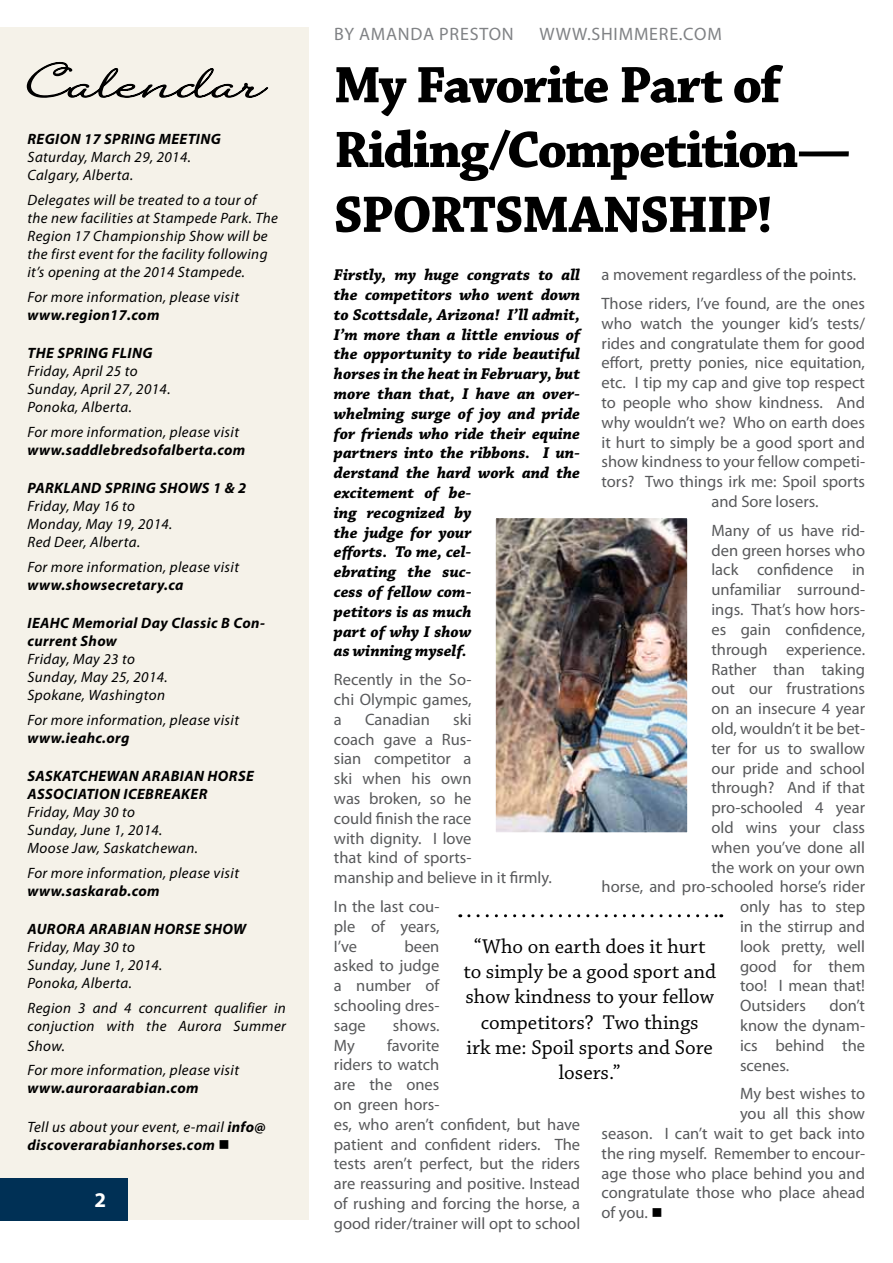
<style>
.page{position:relative;width:893px;height:1263px;background:#fff}
.page>*{position:absolute;margin:0;border:0;box-sizing:border-box;transform-origin:0 0}
.t1{font:100 57px "Quilline Script";color:#000}
.t2{font:700 54px/64.8px "Chaparral Pro";letter-spacing:-.035em;color:#000}
.t3{font:21px/25.2px "Chaparral Pro";color:#000;text-align:center}
.t4{font:700 21px "Myriad Pro";color:#fff}
.t5{font:18px "Myriad Pro";letter-spacing:.045em;color:#808285}
.t6{font:16.5px/19.8px "Myriad Pro";color:#58595b;text-align:justify}
.t7{font:italic 700 16.5px/19.8px "Chaparral Pro";color:#000}
.t8{font:italic 15px/18px "Myriad Pro";letter-spacing:.025em;color:#000}
.t9{font:italic 700 15px/18px "Myriad Pro";letter-spacing:.025em;color:#000}
.s1{font-weight:400}
.s2{color:#000}
</style>
<div class="page">
<div style="left:0;top:28px;width:308px;height:1192px;background:#f5f2e9"></div>
<div style="left:0;top:1178px;width:128px;height:42px;background:#003055"></div>
<svg style="left:26px;top:61px;width:243px;height:37px"></svg>
<svg style="left:469px;top:914px;width:253px;height:3px"></svg>
<img style="left:495px;top:518px;width:193px;height:315px">
<h1 class="t1" style="left:28px;top:57px;width:241px">Calendar</h1>
<p class="t9" style="left:28px;top:130px;width:195px">REGION 17 SPRING MEETING</p>
<p class="t8" style="left:28px;top:148px;width:165px">Saturday, March 29, 2014.<br>Calgary, Alberta.</p>
<p class="t8" style="left:28px;top:191px;width:252px">Delegates will be treated to a tour of the new facilities at Stampede Park. The Region 17 Championship Show will be the first event for the facility following it’s opening at the 2014 Stampede.</p>
<p class="t8" style="left:28px;top:287px;width:213px">For more information, please visit</p>
<p class="t9" style="left:28px;top:305px;width:133px">www.region17.com</p>
<p class="t9" style="left:28px;top:343px;width:127px">THE SPRING FLING</p>
<p class="t8" style="left:28px;top:362px;width:144px">Friday, April 25 to<br>Sunday, April 27, 2014.<br>Ponoka, Alberta.</p>
<p class="t8" style="left:28px;top:422px;width:213px">For more information, please visit</p>
<p class="t9" style="left:28px;top:440px;width:219px">www.saddlebredsofalberta.com</p>
<p class="t9" style="left:28px;top:478px;width:220px">PARKLAND SPRING SHOWS 1 &amp; 2</p>
<p class="t8" style="left:28px;top:497px;width:146px">Friday, May 16 to<br>Monday, May 19, 2014.<br>Red Deer, Alberta.</p>
<p class="t8" style="left:28px;top:557px;width:213px">For more information, please visit</p>
<p class="t9" style="left:28px;top:575px;width:157px">www.showsecretary.ca</p>
<p class="t9" style="left:28px;top:613px;width:239px">IEAHC Memorial Day Classic B Con&shy;current Show</p>
<p class="t8" style="left:28px;top:650px;width:142px">Friday, May 23 to<br>Sunday, May 25, 2014.<br>Spokane, Washington</p>
<p class="t8" style="left:28px;top:710px;width:213px">For more information, please visit</p>
<p class="t9" style="left:28px;top:728px;width:104px">www.ieahc.org</p>
<p class="t9" style="left:28px;top:766px;width:228px">SASKATCHEWAN ARABIAN HORSE<br>ASSOCIATION ICEBREAKER</p>
<p class="t8" style="left:28px;top:803px;width:172px">Friday, May 30 to<br>Sunday, June 1, 2014.<br>Moose Jaw, Saskatchewan.</p>
<p class="t8" style="left:28px;top:863px;width:213px">For more information, please visit</p>
<p class="t9" style="left:28px;top:881px;width:134px">www.saskarab.com</p>
<p class="t9" style="left:28px;top:919px;width:220px">AURORA ARABIAN HORSE SHOW</p>
<p class="t8" style="left:28px;top:938px;width:136px">Friday, May 30 to<br>Sunday, June 1, 2014.<br>Ponoka, Alberta.</p>
<p class="t8" style="left:28px;top:998px;width:260px">Region 3 and 4 concurrent qualifier in conjuction with the Aurora Summer</p>
<p class="t8" style="left:28px;top:1033px;width:213px;line-height:24.8px">Show.<br>For more information, please visit</p>
<p class="t9" style="left:28px;top:1079px;width:173px">www.auroraarabian.com</p>
<p class="t9" style="left:28px;top:1117px;width:240px"><span class="s1">Tell us about your event, e-mail</span> info@ discoverarabianhorses.com ■</p>
<p class="t4" style="left:95px;top:1186px;width:13px">2</p>
<p class="t5" style="left:334px;top:22px;width:117px">BY AMANDA PRESTON</p>
<p class="t5" style="left:539px;top:22px;width:184px">www.shimmere.com</p>
<h2 class="t2" style="left:334px;top:55px;width:518px">My Favorite Part of<br>Riding/Competition—<br>SPORTSMANSHIP!</h2>
<p class="t6" style="left:601px;top:260px;width:265px;line-height:28.8px">a movement regardless of the points.<br>Those riders, I’ve found, are the ones</p>
<p class="t6" style="left:601px;top:313px;width:265px">who watch the younger kid’s tests/</p>
<p class="t6" style="left:601px;top:333px;width:265px">rides and congratulate them for good</p>
<p class="t6" style="left:601px;top:353px;width:265px">effort, pretty ponies, nice equitation,</p>
<p class="t6" style="left:601px;top:373px;width:265px">etc. I tip my cap and give top respect</p>
<p class="t6" style="left:601px;top:392px;width:265px">to people who show kindness. And</p>
<p class="t6" style="left:601px;top:412px;width:265px">why wouldn’t we? Who on earth does</p>
<p class="t6" style="left:601px;top:432px;width:265px">it hurt to simply be a good sport and</p>
<p class="t6" style="left:601px;top:452px;width:265px">show kindness to your fellow competi-</p>
<p class="t6" style="left:601px;top:472px;width:265px">tors? Two things irk me: Spoil sports</p>
<p class="t6" style="left:711px;top:491px;width:109px">and Sore losers.</p>
<p class="t6" style="left:711px;top:520px;width:155px">Many of us have rid-</p>
<p class="t6" style="left:711px;top:540px;width:155px">den green horses who</p>
<p class="t6" style="left:711px;top:560px;width:155px">lack confidence in</p>
<p class="t6" style="left:711px;top:580px;width:155px">unfamiliar surround-</p>
<p class="t6" style="left:711px;top:599px;width:155px">ings. That’s how hors-</p>
<p class="t6" style="left:711px;top:619px;width:155px">es gain confidence,</p>
<p class="t6" style="left:711px;top:639px;width:155px">through experience.</p>
<p class="t6" style="left:711px;top:659px;width:155px">Rather than taking</p>
<p class="t6" style="left:711px;top:679px;width:155px">out our frustrations</p>
<p class="t6" style="left:711px;top:698px;width:155px">on an insecure 4 year</p>
<p class="t6" style="left:711px;top:718px;width:155px">old, wouldn’t it be bet-</p>
<p class="t6" style="left:711px;top:738px;width:155px">ter for us to swallow</p>
<p class="t6" style="left:711px;top:758px;width:155px">our pride and school</p>
<p class="t6" style="left:711px;top:778px;width:155px">through? And if that</p>
<p class="t6" style="left:711px;top:797px;width:155px">pro-schooled 4 year</p>
<p class="t6" style="left:711px;top:817px;width:155px">old wins your class</p>
<p class="t6" style="left:711px;top:837px;width:155px">when you’ve done all</p>
<p class="t6" style="left:711px;top:857px;width:155px">the work on your own</p>
<p class="t6" style="left:601px;top:877px;width:265px">horse, and pro-schooled horse’s rider</p>
<p class="t6" style="left:740px;top:896px;width:127px">only has to step</p>
<p class="t6" style="left:740px;top:916px;width:127px">in the stirrup and</p>
<p class="t6" style="left:740px;top:936px;width:127px">look pretty, well</p>
<p class="t6" style="left:740px;top:956px;width:127px">good for them</p>
<p class="t6" style="left:740px;top:976px;width:127px">too! I mean that!</p>
<p class="t6" style="left:740px;top:995px;width:67px">Outsiders</p>
<p class="t7" style="left:334px;top:266px;width:248px">Firstly, my huge congrats to all the competitors who went down to Scottsdale, Arizona! I’ll admit,<br>I’m more than a little envious of the opportunity to ride beautiful horses in the heat in February, but more than that, I have an over&shy;whelming surge of joy and pride for friends who ride their equine partners into the ribbons. I un&shy;derstand the hard work and the excitement of be-<br>ing recognized by<br>the judge for your<br>efforts. To me, cel-<br>ebrating the suc-<br>cess of fellow com-<br>petitors is as much<br>part of why I show<br>as winning myself.</p>
<p class="t6" style="left:334px;top:669px;width:139px">Recently in the So&shy;chi Olympic games, a</p>
<p class="t6" style="left:334px;top:709px;width:220px;text-align:left;text-indent:119px">ski<br>coach gave a Rus-<br>sian competitor a<br>ski when his own<br>was broken, so he<br>could finish the race<br>with dignity. I love<br>that kind of sports-<br>manship and believe in it firmly.</p>
<p class="t6" style="left:334px;top:896px;width:107px">I n the last cou&shy;ple of years, I’ve</p>
<p class="t6" style="left:365px;top:709px;width:66px">Canadian</p>
<p class="t3" style="left:463px;top:934px;width:254px">“Who on earth does it hurt to simply be a good sport and show kindness to your fellow competitors? Two things<br>irk me: Spoil sports and Sore losers.”</p>
<p class="t6" style="left:334px;top:936px;width:107px;text-indent:70px">been asked to judge a number of schooling dres&shy;sage</p>
<p class="t6" style="left:740px;top:995px;width:127px;text-indent:89px">don’t know the dynam&shy;ics behind the scenes.</p>
<p class="t6" style="left:740px;top:1084px;width:127px">My best wishes to</p>
<p class="t6" style="left:740px;top:1103px;width:127px">you all this show</p>
<p class="t6" style="left:601px;top:1123px;width:265px">season. I can’t wait to get back into</p>
<p class="t6" style="left:601px;top:1143px;width:265px">the ring myself. Remember to encour-</p>
<p class="t6" style="left:601px;top:1163px;width:265px">age those who place behind you and</p>
<p class="t6" style="left:601px;top:1183px;width:265px">congratulate those who place ahead</p>
<p class="t6" style="left:601px;top:1202px;width:63px">of you. <span class="s2">■</span></p>
<p class="t6" style="left:393px;top:1015px;width:48px">shows.</p>
<p class="t6" style="left:334px;top:1035px;width:248px;text-align:left;text-indent:53px">favorite<br>riders to watch<br>are the ones<br>on green hors-<br>es, who aren’t confident, but have patient and confident riders. The tests aren’t perfect, but the riders are reassuring and positive. I nstead of rushing and forcing the horse, a good rider/trainer will opt to school</p>
<p class="t6" style="left:334px;top:1035px;width:23px">My</p>
</div>
